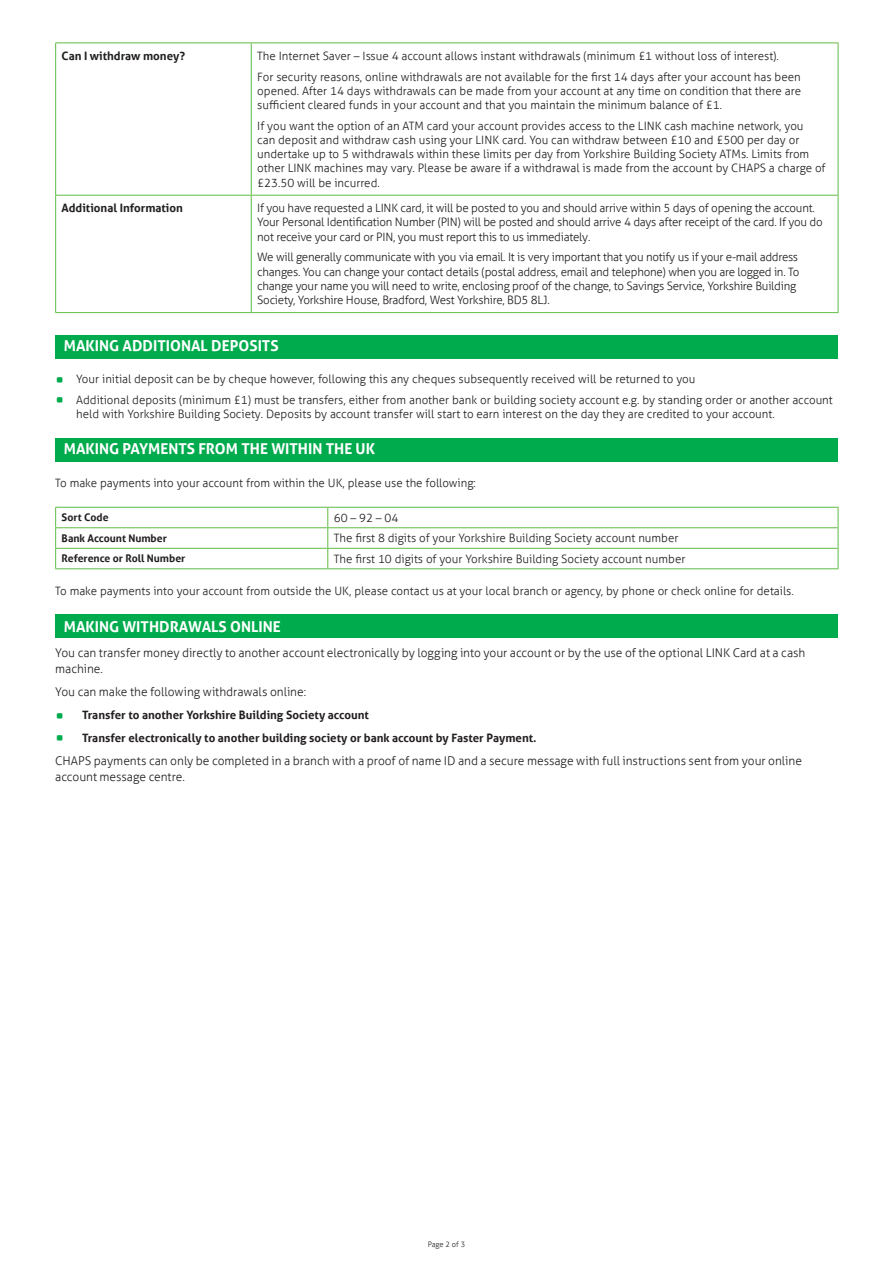
<style>
.page{position:relative;width:893px;height:1263px;background:#fff}
.page>*{position:absolute;margin:0;border:0;box-sizing:border-box;transform-origin:0 0}
.t1{font:34.5px "YBSG Headline";color:#00ab4d}
.t2{font:700 15px "YBSG Aller";color:#fff}
.t3{font:300 12px/16.5px "YBSG Aller";letter-spacing:-.005em;color:#231f20}
.t4{font:300 11.55px/14.2px "YBSG Aller";color:#231f20}
.t5{font:300 11.55px/14.2px "YBSG Aller";letter-spacing:-.02em;color:#231f20}
.t6{font:700 11.55px "YBSG Aller";color:#231f20}
.t7{font:700 10.5px "YBSG Aller";color:#231f20}
.t8{font:300 7.5px "YBSG Aller";letter-spacing:-.01em;color:#231f20}
</style>
<div class="page">
<div style="left:55px;top:335px;width:783px;height:23px;background:#00ab4d"></div>
<div style="left:55px;top:438px;width:783px;height:23px;background:#00ab4d"></div>
<hr style="left:55px;top:507px;width:273px;height:1px;background:#60bb46">
<hr style="left:328px;top:507px;width:510px;height:1px;background:#60bb46">
<hr style="left:55px;top:527px;width:273px;height:1px;background:#60bb46">
<hr style="left:328px;top:527px;width:510px;height:1px;background:#60bb46">
<svg style="left:55px;top:508px;width:1px;height:60px"></svg>
<hr style="left:55px;top:548px;width:273px;height:1px;background:#60bb46">
<hr style="left:55px;top:568px;width:273px;height:1px;background:#60bb46">
<svg style="left:327px;top:508px;width:1px;height:60px"></svg>
<hr style="left:328px;top:548px;width:510px;height:1px;background:#60bb46">
<svg style="left:838px;top:508px;width:1px;height:60px"></svg>
<hr style="left:328px;top:568px;width:510px;height:1px;background:#60bb46">
<div style="left:55px;top:615px;width:783px;height:23px;background:#00ab4d"></div>
<hr style="left:55px;top:43px;width:1px;height:152px;background:#60bb46">
<hr style="left:55px;top:196px;width:1px;height:116px;background:#60bb46">
<hr style="left:55px;top:43px;width:196px;height:1px;background:#60bb46">
<hr style="left:55px;top:195px;width:196px;height:1px;background:#60bb46">
<hr style="left:55px;top:312px;width:196px;height:1px;background:#60bb46">
<hr style="left:251px;top:43px;width:1px;height:152px;background:#60bb46">
<hr style="left:251px;top:196px;width:1px;height:116px;background:#60bb46">
<hr style="left:838px;top:43px;width:1px;height:152px;background:#60bb46">
<hr style="left:838px;top:196px;width:1px;height:116px;background:#60bb46">
<hr style="left:251px;top:43px;width:587px;height:1px;background:#60bb46">
<hr style="left:251px;top:195px;width:587px;height:1px;background:#60bb46">
<hr style="left:251px;top:312px;width:587px;height:1px;background:#60bb46">
<p class="t6" style="left:62px;top:49px;width:125px">Can I withdraw money?</p>
<p class="t4" style="left:257px;top:49px;width:523px">The Internet Saver – Issue 4 account allows instant withdrawals (minimum £1 without loss of interest).</p>
<p class="t4" style="left:257px;top:69px;width:545px;text-align:justify">For security reasons, online withdrawals are not available for the first 14 days after your account has been opened. After 14 days withdrawals can be made from your account at any time on condition that there are sufficient cleared funds in your account and that you maintain the minimum balance of £1.</p>
<p class="t4" style="left:257px;top:118px;width:570px">If you want the option of an ATM card your account provides access to the LINK cash machine network, you<br>can deposit and withdraw cash using your LINK card. You can withdraw between £10 and £500 per day or undertake up to 5 withdrawals within these limits per day from Yorkshire Building Society ATMs. Limits from other LINK machines may vary. Please be aware if a withdrawal is made from the account by CHAPS a charge of £23.50 will be incurred.</p>
<p class="t6" style="left:62px;top:201px;width:123px">Additional Information</p>
<p class="t5" style="left:257px;top:201px;width:567px">If you have requested a LINK card, it will be posted to you and should arrive within 5 days of opening the account.<br>Your Personal Identification Number (PIN) will be posted and should arrive 4 days after receipt of the card. If you do not receive your card or PIN, you must report this to us immediately.</p>
<p class="t5" style="left:257px;top:250px;width:544px">We will generally communicate with you via email. It is very important that you notify us if your e-mail address changes. You can change your contact details (postal address, email and telephone) when you are logged in. To change your name you will need to write, enclosing proof of the change, to Savings Service, Yorkshire Building Society, Yorkshire House, Bradford, West Yorkshire, BD5 8LJ.</p>
<p class="t2" style="left:64px;top:337px;width:216px">MAKING ADDITIONAL DEPOSITS</p>
<p class="t1" style="left:55px;top:355px;width:11px">.</p>
<p class="t4" style="left:76px;top:372px;width:621px">Your initial deposit can be by cheque however, following this any cheques subsequently received will be returned to you</p>
<p class="t1" style="left:55px;top:376px;width:11px">.</p>
<p class="t4" style="left:76px;top:393px;width:758px">Additional deposits (minimum £1) must be transfers, either from another bank or building society account e.g. by standing order or another account held with Yorkshire Building Society. Deposits by account transfer will start to earn interest on the day they are credited to your account.</p>
<p class="t2" style="left:64px;top:440px;width:313px">MAKING PAYMENTS FROM THE WITHIN THE UK</p>
<p class="t4" style="left:55px;top:476px;width:422px">To make payments into your account from within the UK, please use the following:</p>
<p class="t7" style="left:62px;top:511px;width:48px">Sort Code</p>
<p class="t4" style="left:334px;top:511px;width:66px">60 – 92 – 04</p>
<p class="t7" style="left:62px;top:532px;width:107px">Bank Account Number</p>
<p class="t4" style="left:334px;top:531px;width:346px">The first 8 digits of your Yorkshire Building Society account number</p>
<p class="t7" style="left:62px;top:552px;width:125px">Reference or Roll Number</p>
<p class="t4" style="left:334px;top:552px;width:353px">The first 10 digits of your Yorkshire Building Society account number</p>
<p class="t4" style="left:55px;top:583px;width:740px">To make payments into your account from outside the UK, please contact us at your local branch or agency, by phone or check online for details.</p>
<p class="t2" style="left:64px;top:617px;width:218px">MAKING WITHDRAWALS ONLINE</p>
<p class="t3" style="left:55px;top:644px;width:751px">You can transfer money directly to another account electronically by logging into your account or by the use of the optional LINK Card at a cash machine.</p>
<p class="t3" style="left:55px;top:684px;width:252px">You can make the following withdrawals online:</p>
<p class="t1" style="left:55px;top:691px;width:11px">.</p>
<p class="t6" style="left:82px;top:708px;width:288px">Transfer to another Yorkshire Building Society account</p>
<p class="t1" style="left:55px;top:714px;width:11px">.</p>
<p class="t6" style="left:82px;top:731px;width:456px">Transfer electronically to another building society or bank account by Faster Payment.</p>
<p class="t3" style="left:55px;top:752px;width:748px">CHAPS payments can only be completed in a branch with a proof of name ID and a secure message with full instructions sent from your online account message centre.</p>
<p class="t8" style="left:428px;top:1240px;width:39px">Page 2 of 3</p>
</div>
